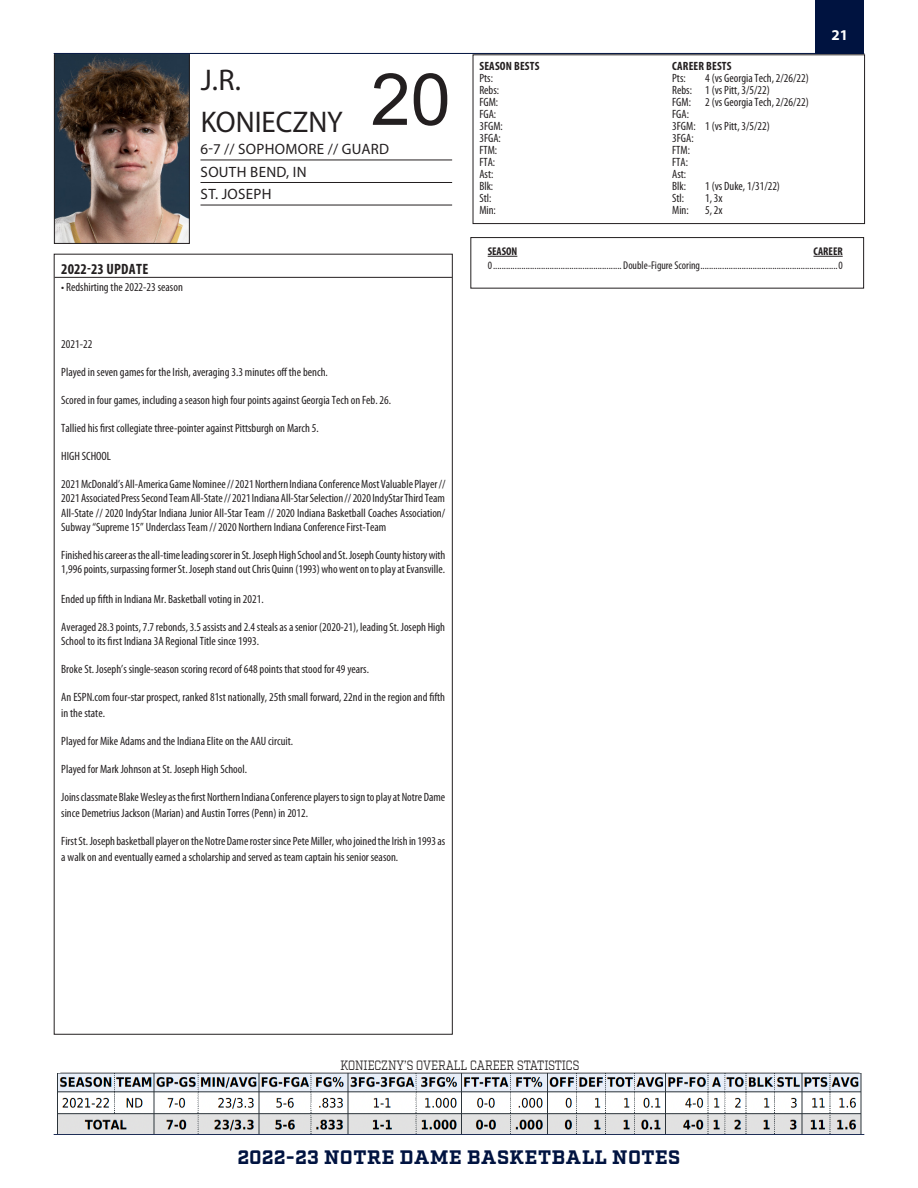
<style>
.page{position:relative;width:918px;height:1188px;background:#fff}
.page>*{position:absolute;margin:0;border:0;box-sizing:border-box;transform-origin:0 0}
.Player_Number{font:72px "Arial";color:#231f20}
.Player_First_Name{font:30px "Myriad Pro";color:#231f20;scale:.96 1}
.Player_First_Name-2{font:30px "Myriad Pro";color:#231f20}
.t1{font:700 19.5px "Factoria";letter-spacing:.025em;color:#001340}
.Player_Pos_-_Ht_-_Wt{font:15px "Myriad Pro";letter-spacing:.02em;color:#231f20}
.Player_Bio_Notes_hea{font:700 condensed 15px "Myriad Pro";letter-spacing:.02em;color:#231f20}
.t2{font:700 15px "Myriad Pro";color:#fff}
.CareerHdr{font:13.5px "Factoria";letter-spacing:-.005em;color:#231f20;scale:.8 1}
.Player_Bios_Notes_te{font:condensed 12px/14.4px "Myriad Pro";color:#231f20}
.t3{font:700 condensed 12px "Myriad Pro";letter-spacing:.015em;color:#231f20}
.t4{font:condensed 11.25px "Myriad Pro";color:#231f20}
.t5{font:700 condensed 11.25px "Myriad Pro";color:#231f20}
</style>
<div class="page">
<div style="left:815px;top:0;width:49px;height:53px;background:#001340"></div>
<hr style="left:54px;top:53px;width:810px;height:1px;background:#001340">
<hr style="left:54px;top:1134px;width:810px;height:1px;background:#001340">
<hr style="left:60px;top:1073px;width:800px;height:1px;background:#231f20">
<img style="left:57px;top:1074px;width:805px;height:60px">
<hr style="left:201px;top:160px;width:251px;height:1px;background:#231f20">
<hr style="left:201px;top:182px;width:251px;height:1px;background:#231f20">
<hr style="left:201px;top:205px;width:251px;height:1px;background:#231f20">
<img style="left:56px;top:56px;width:132px;height:186px">
<div style="left:54px;top:54px;width:136px;height:190px;border:1px solid #231f20"></div>
<hr style="left:55px;top:277px;width:397px;height:1px;background:#231f20">
<div style="left:473px;top:54px;width:392px;height:170px;border:1px solid #231f20"></div>
<svg style="left:488px;top:256px;width:29px;height:1px"></svg>
<svg style="left:814px;top:256px;width:29px;height:1px"></svg>
<div style="left:470px;top:237px;width:394px;height:52px;border:1px solid #231f20"></div>
<p class="Player_First_Name-2" style="left:201px;top:61px;width:42px">J.R.</p>
<p class="Player_First_Name" style="left:201px;top:103px;width:149px">KONIECZNY</p>
<p class="Player_Pos_-_Ht_-_Wt" style="left:201px;top:140px;width:190px">6-7 // SOPHOMORE // GUARD</p>
<p class="Player_Pos_-_Ht_-_Wt" style="left:201px;top:163px;width:108px">SOUTH BEND, IN</p>
<p class="Player_Pos_-_Ht_-_Wt" style="left:201px;top:185px;width:73px">ST. JOSEPH</p>
<p class="Player_Number" style="left:371px;top:52px;width:82px">20</p>
<p class="Player_Bio_Notes_hea" style="left:61px;top:260px;width:88px">2022-23 UPDATE</p>
<p class="Player_Bios_Notes_te" style="left:61px;top:279px;width:123px">• Redshirting the 2022-23 season</p>
<p class="Player_Bios_Notes_te" style="left:61px;top:337px;width:33px">2021-22</p>
<p class="Player_Bios_Notes_te" style="left:61px;top:365px;width:268px">Played in seven games for the Irish, averaging 3.3 minutes off the bench.</p>
<p class="Player_Bios_Notes_te" style="left:61px;top:393px;width:331px">Scored in four games, including a season high four points against Georgia Tech on Feb. 26.</p>
<p class="Player_Bios_Notes_te" style="left:61px;top:421px;width:259px">Tallied his first collegiate three-pointer against Pittsburgh on March 5.</p>
<p class="Player_Bios_Notes_te" style="left:61px;top:449px;width:51px">HIGH SCHOOL</p>
<p class="Player_Bios_Notes_te" style="left:61px;top:476px;width:386px;text-align:justify">2021 McDonald’s All-America Game Nominee // 2021 Northern Indiana Conference Most Valuable Player // 2021 Associated Press Second Team All-State // 2021 Indiana All-Star Selection // 2020 IndyStar Third Team All-State // 2020 IndyStar Indiana Junior All-Star Team // 2020 Indiana Basketball Coaches Association/ Subway “Supreme 15” Underclass Team // 2020 Northern Indiana Conference First-Team</p>
<p class="Player_Bios_Notes_te" style="left:61px;top:548px;width:386px">Finished his career as the all-time leading scorer in St. Joseph High School and St. Joseph County history with<br>1,996 points, surpassing former St. Joseph stand out Chris Quinn (1993) who went on to play at Evansville.</p>
<p class="Player_Bios_Notes_te" style="left:61px;top:592px;width:204px">Ended up fifth in Indiana Mr. Basketball voting in 2021.</p>
<p class="Player_Bios_Notes_te" style="left:61px;top:620px;width:385px">Averaged 28.3 points, 7.7 rebonds, 3.5 assists and 2.4 steals as a senior (2020-21), leading St. Joseph High<br>School to its first Indiana 3A Regional Title since 1993.</p>
<p class="Player_Bios_Notes_te" style="left:61px;top:662px;width:309px">Broke St. Joseph’s single-season scoring record of 648 points that stood for 49 years.</p>
<p class="Player_Bios_Notes_te" style="left:61px;top:689px;width:385px;line-height:16.2px">An ESPN.com four-star prospect, ranked 81st nationally, 25th small forward, 22nd in the region and fifth in the state.</p>
<p class="Player_Bios_Notes_te" style="left:61px;top:734px;width:233px">Played for Mike Adams and the Indiana Elite on the AAU circuit.</p>
<p class="Player_Bios_Notes_te" style="left:61px;top:762px;width:187px">Played for Mark Johnson at St. Joseph High School.</p>
<p class="Player_Bios_Notes_te" style="left:61px;top:789px;width:385px;line-height:16.2px">Joins classmate Blake Wesley as the first Northern Indiana Conference players to sign to play at Notre Dame since Demetrius Jackson (Marian) and Austin Torres (Penn) in 2012.</p>
<p class="Player_Bios_Notes_te" style="left:61px;top:833px;width:385px;line-height:16.2px">First St. Joseph basketball player on the Notre Dame roster since Pete Miller, who joined the Irish in 1993 as a walk on and eventually earned a scholarship and served as team captain his senior season.</p>
<p class="t3" style="left:480px;top:59px;width:61px">SEASON BESTS</p>
<p class="Player_Bios_Notes_te" style="left:479px;top:71px;width:15px">Pts:</p>
<p class="Player_Bios_Notes_te" style="left:479px;top:83px;width:21px">Rebs:</p>
<p class="Player_Bios_Notes_te" style="left:479px;top:95px;width:20px">FGM:</p>
<p class="Player_Bios_Notes_te" style="left:479px;top:107px;width:18px">FGA:</p>
<p class="Player_Bios_Notes_te" style="left:479px;top:119px;width:25px">3FGM:</p>
<p class="Player_Bios_Notes_te" style="left:479px;top:131px;width:23px">3FGA:</p>
<p class="Player_Bios_Notes_te" style="left:479px;top:143px;width:19px">FTM:</p>
<p class="Player_Bios_Notes_te" style="left:479px;top:155px;width:17px">FTA:</p>
<p class="Player_Bios_Notes_te" style="left:479px;top:167px;width:16px">Ast:</p>
<p class="Player_Bios_Notes_te" style="left:479px;top:179px;width:15px">Blk:</p>
<p class="Player_Bios_Notes_te" style="left:479px;top:191px;width:14px">Stl:</p>
<p class="Player_Bios_Notes_te" style="left:479px;top:203px;width:18px">Min:</p>
<p class="t3" style="left:672px;top:59px;width:61px">CAREER BESTS</p>
<p class="Player_Bios_Notes_te" style="left:672px;top:71px;width:15px">Pts:</p>
<p class="Player_Bios_Notes_te" style="left:705px;top:71px;width:105px">4 (vs Georgia Tech, 2/26/22)</p>
<p class="Player_Bios_Notes_te" style="left:672px;top:83px;width:99px">Rebs: 1 (vs Pitt, 3/5/22)</p>
<p class="Player_Bios_Notes_te" style="left:672px;top:95px;width:138px">FGM: 2 (vs Georgia Tech, 2/26/22)</p>
<p class="Player_Bios_Notes_te" style="left:672px;top:107px;width:18px">FGA:</p>
<p class="Player_Bios_Notes_te" style="left:672px;top:119px;width:99px">3FGM: 1 (vs Pitt, 3/5/22)</p>
<p class="Player_Bios_Notes_te" style="left:672px;top:131px;width:23px">3FGA:</p>
<p class="Player_Bios_Notes_te" style="left:672px;top:143px;width:19px">FTM:</p>
<p class="Player_Bios_Notes_te" style="left:672px;top:155px;width:17px">FTA:</p>
<p class="Player_Bios_Notes_te" style="left:672px;top:167px;width:16px">Ast:</p>
<p class="Player_Bios_Notes_te" style="left:672px;top:179px;width:15px">Blk:</p>
<p class="Player_Bios_Notes_te" style="left:705px;top:179px;width:76px">1 (vs Duke, 1/31/22)</p>
<p class="Player_Bios_Notes_te" style="left:672px;top:191px;width:14px">Stl:</p>
<p class="Player_Bios_Notes_te" style="left:705px;top:191px;width:19px">1, 3x</p>
<p class="Player_Bios_Notes_te" style="left:672px;top:203px;width:18px">Min:</p>
<p class="Player_Bios_Notes_te" style="left:705px;top:203px;width:19px">5, 2x</p>
<p class="t2" style="left:832px;top:25px;width:18px">21</p>
<p class="t5" style="left:488px;top:244px;width:31px">SEASON</p>
<p class="t5" style="left:814px;top:244px;width:31px">CAREER</p>
<p class="t4" style="left:488px;top:258px;width:357px">0........................................................... Double-Figure Scoring...............................................................0</p>
<p class="CareerHdr" style="left:341px;top:1057px;width:300px">KONIECZNY’S OVERALL CAREER STATISTICS</p>
<h3 class="t1" style="left:237px;top:1145px;width:444px">2022-23 NOTRE DAME BASKETBALL NOTES</h3>
</div>
